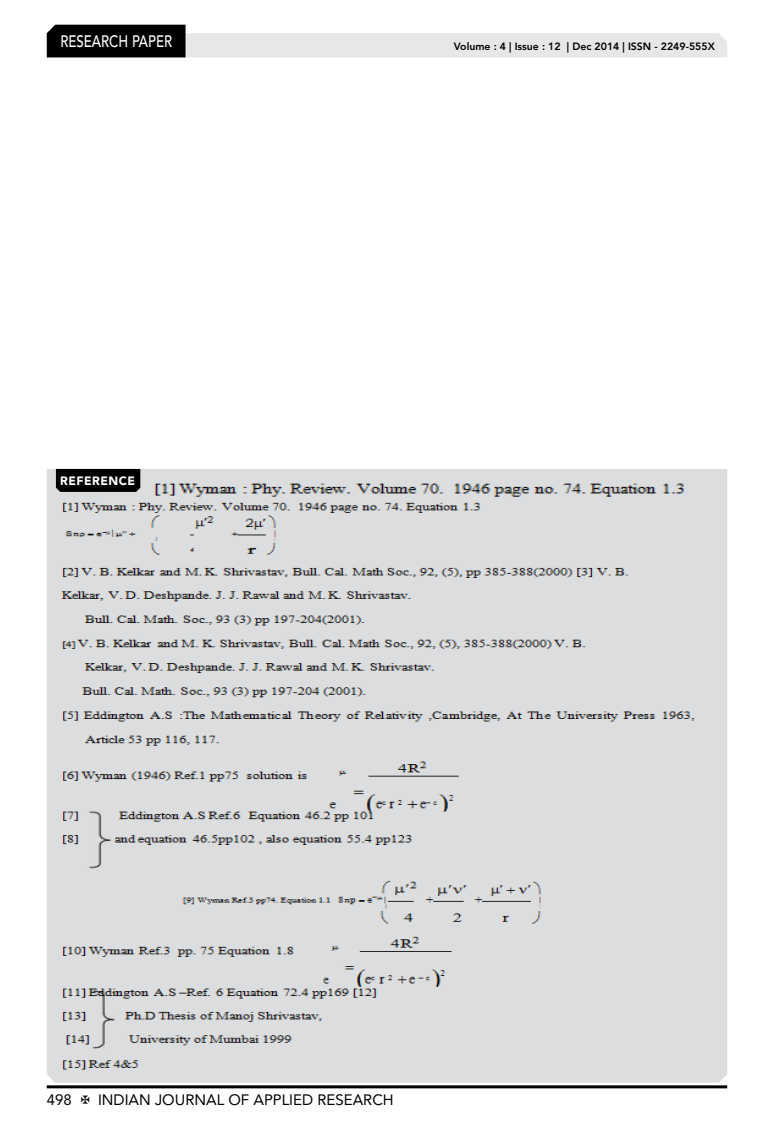
<style>
.page{position:relative;width:774px;height:1136px;background:#fff}
.page>*{position:absolute;margin:0;border:0;box-sizing:border-box;transform-origin:0 0}
.t1{font:500 16.5px "Avenir LT Std";color:#fff;scale:.8 1}
.t2{font:15px "Avenir LT Std";color:#000}
.t3{font:900 12px "Avenir LT Std";letter-spacing:.04em;color:#fff}
.t4{font:800 10.5px "Avenir LT Std";color:#000}
</style>
<div class="page">
<hr style="left:47px;top:1085px;width:680px;height:3px;background:#000">
<svg style="left:47px;top:25px;width:680px;height:32px"></svg>
<div style="left:47px;top:469px;width:680px;height:613px;background:#dcddde"></div>
<div style="left:56px;top:469px;width:84px;height:23px;background:#000"></div>
<img style="left:149px;top:476px;width:547px;height:21px">
<img style="left:57px;top:497px;width:639px;height:573px">
<h1 class="t1" style="left:60px;top:32px;width:139px">RESEARCH PAPER</h1>
<p class="t3" style="left:60px;top:473px;width:76px">REFERENCE</p>
<p class="t4" style="left:454px;top:41px;width:262px">Volume : 4 | Issue : 12 | Dec 2014 | ISSN - 2249-555X</p>
<h2 class="t2" style="left:47px;top:1090px;width:27px">498</h2>
<h2 class="t2" style="left:98px;top:1090px;width:297px">INDIAN JOURNAL OF APPLIED RESEARCH</h2>
</div>
